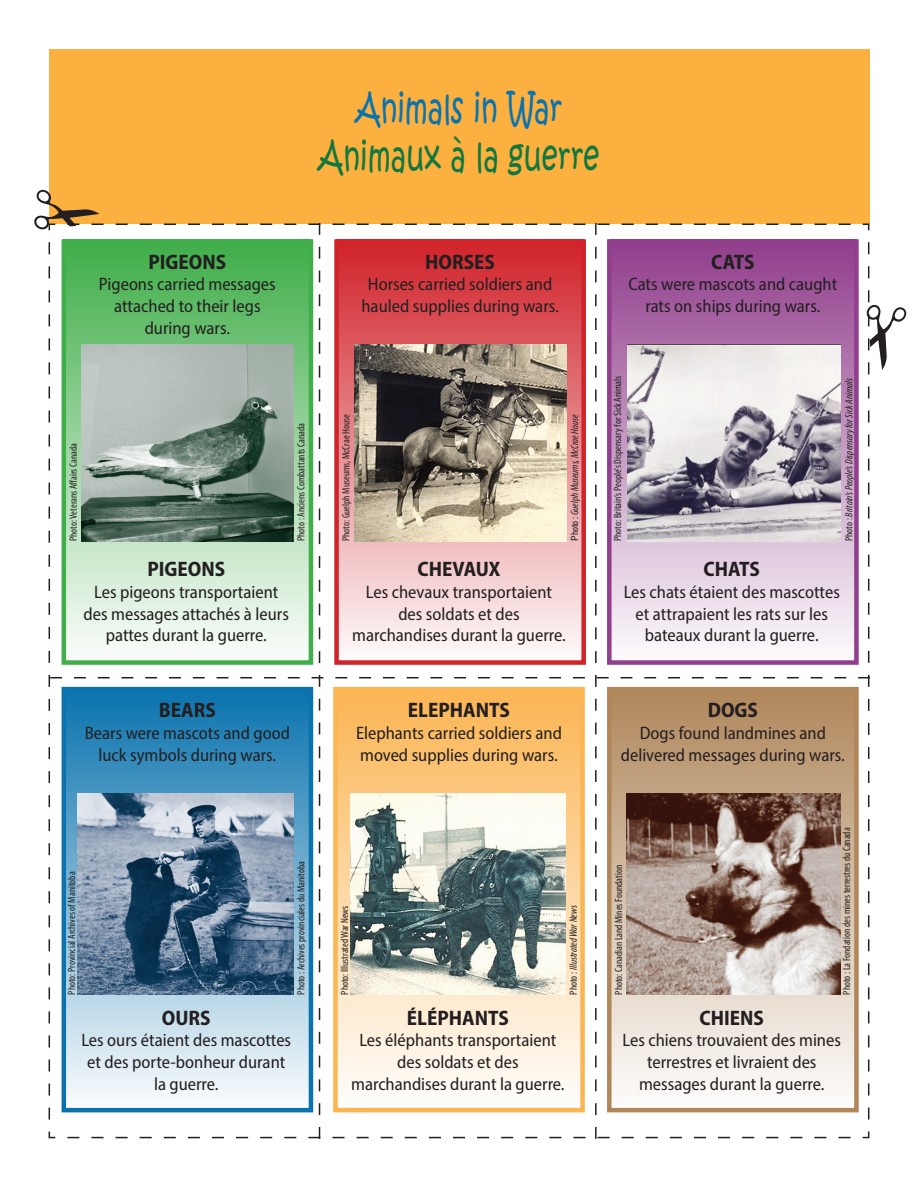
<style>
.page{position:relative;width:918px;height:1188px;background:#fff}
.page>*{position:absolute;margin:0;border:0;box-sizing:border-box;transform-origin:0 0}
.t1{font:39px "Kristen ITC";letter-spacing:-.005em;color:#11773e;scale:.73 1}
.t2{font:39px "Kristen ITC";letter-spacing:-.01em;color:#0a73ae;scale:.73 1}
.t3{font:700 semi-condensed 21px "Myriad Pro";color:#231f20}
.t4{font:semi-condensed 18px/21.6px "Myriad Pro";color:#231f20;text-align:center}
.t5{font:condensed 10.5px "Myriad Pro";color:#231f20}
.t6{font:italic condensed 10.5px "Myriad Pro";color:#231f20}
.s1{font-style:normal;font-stretch:normal}
.s2{font-style:normal}
</style>
<div class="page">
<div style="left:49px;top:49px;width:820px;height:175px;background:#fbb03f"></div>
<img style="left:48px;top:190px;width:822px;height:949px">
<p class="t2" style="left:356px;top:83px;width:284px">Animals in War</p>
<p class="t1" style="left:319px;top:131px;width:386px">Animaux à la guerre</p>
<p class="t3" style="left:148px;top:248px;width:79px">PIGEONS</p>
<p class="t4" style="left:99px;top:273px;width:178px">Pigeons carried messages</p>
<p class="t4" style="left:114px;top:295px;width:148px">attached to their legs</p>
<p class="t4" style="left:145px;top:316px;width:87px">during wars.</p>
<p class="t5" style="left:67px;top:541px;width:99px;rotate:-90deg">Photo: Veterans Affairs Canada</p>
<p class="t3" style="left:147px;top:556px;width:79px">PIGEONS</p>
<p class="t4" style="left:94px;top:581px;width:186px">Les pigeons transportaient</p>
<p class="t4" style="left:84px;top:602px;width:207px">des messages attachés à leurs pattes durant la guerre.</p>
<p class="t5" style="left:295px;top:541px;width:119px;rotate:-90deg">Photo : Anciens Combattants Canada</p>
<p class="t3" style="left:159px;top:697px;width:58px">BEARS</p>
<p class="t4" style="left:85px;top:722px;width:207px">Bears were mascots and good</p>
<p class="t4" style="left:99px;top:743px;width:179px">luck symbols during wars.</p>
<p class="t5" style="left:65px;top:995px;width:125px;rotate:-90deg">Photo: Provincial Archives of Manitoba</p>
<p class="t5" style="left:295px;top:995px;width:135px;rotate:-90deg">Photo : Archives provinciales du Manitoba</p>
<p class="t3" style="left:162px;top:1004px;width:50px">OURS</p>
<p class="t4" style="left:81px;top:1029px;width:211px">Les ours étaient des mascottes</p>
<p class="t4" style="left:87px;top:1051px;width:200px">et des porte-bonheur durant</p>
<p class="t4" style="left:154px;top:1073px;width:66px">la guerre.</p>
<p class="t3" style="left:425px;top:248px;width:71px">HORSES</p>
<p class="t4" style="left:368px;top:273px;width:186px">Horses carried soldiers and</p>
<p class="t4" style="left:361px;top:295px;width:199px">hauled supplies during wars.</p>
<p class="t5" style="left:340px;top:541px;width:129px;rotate:-90deg">Photo: Guelph Museums, McCrae House</p>
<p class="t6" style="left:568px;top:541px;width:128px;rotate:-90deg"><span class="s1">P</span><span class="s2">hoto :</span> Guelph Museums, McCrae House</p>
<p class="t3" style="left:418px;top:556px;width:85px">CHEVAUX</p>
<p class="t4" style="left:366px;top:581px;width:188px">Les chevaux transportaient</p>
<p class="t4" style="left:398px;top:602px;width:123px">des soldats et des</p>
<p class="t4" style="left:352px;top:624px;width:215px">marchandises durant la guerre.</p>
<p class="t3" style="left:408px;top:697px;width:104px">ELEPHANTS</p>
<p class="t4" style="left:356px;top:722px;width:207px;text-align:left">Elephants carried soldiers and moved supplies during wars.</p>
<p class="t5" style="left:338px;top:995px;width:91px;rotate:-90deg">Photo: Illustrated War News</p>
<p class="t6" style="left:567px;top:995px;width:91px;rotate:-90deg"><span class="s2">Photo :</span> Illustrated War News</p>
<p class="t3" style="left:407px;top:1004px;width:104px">ÉLÉPHANTS</p>
<p class="t4" style="left:359px;top:1029px;width:199px">Les éléphants transportaient</p>
<p class="t4" style="left:397px;top:1051px;width:123px">des soldats et des</p>
<p class="t4" style="left:351px;top:1073px;width:215px">marchandises durant la guerre.</p>
<p class="t3" style="left:711px;top:248px;width:45px">CATS</p>
<p class="t4" style="left:629px;top:273px;width:210px">Cats were mascots and caught</p>
<p class="t4" style="left:645px;top:295px;width:177px">rats on ships during wars.</p>
<p class="t5" style="left:611px;top:541px;width:167px;rotate:-90deg">Photo: Britain’s People’s Dispensary for Sick Animals</p>
<p class="t6" style="left:843px;top:541px;width:164px;rotate:-90deg"><span class="s2">Photo :</span> Britain’s People’s Dispensary for Sick Animals</p>
<p class="t3" style="left:704px;top:556px;width:58px">CHATS</p>
<p class="t4" style="left:624px;top:581px;width:218px">Les chats étaient des mascottes</p>
<p class="t4" style="left:636px;top:602px;width:194px">et attrapaient les rats sur les bateaux durant la guerre.</p>
<p class="t3" style="left:708px;top:697px;width:52px">DOGS</p>
<p class="t4" style="left:640px;top:722px;width:188px">Dogs found landmines and</p>
<p class="t4" style="left:621px;top:743px;width:226px">delivered messages during wars.</p>
<p class="t5" style="left:612px;top:995px;width:131px;rotate:-90deg">Photo: Canadian Land Mines Foundation</p>
<p class="t5" style="left:840px;top:995px;width:169px;rotate:-90deg">Photo : La Fondation des mines terrestres du Canada</p>
<p class="t3" style="left:700px;top:1004px;width:66px">CHIENS</p>
<p class="t4" style="left:623px;top:1029px;width:220px">Les chiens trouvaient des mines terrestres et livraient des</p>
<p class="t4" style="left:639px;top:1073px;width:187px">messages durant la guerre.</p>
</div>
